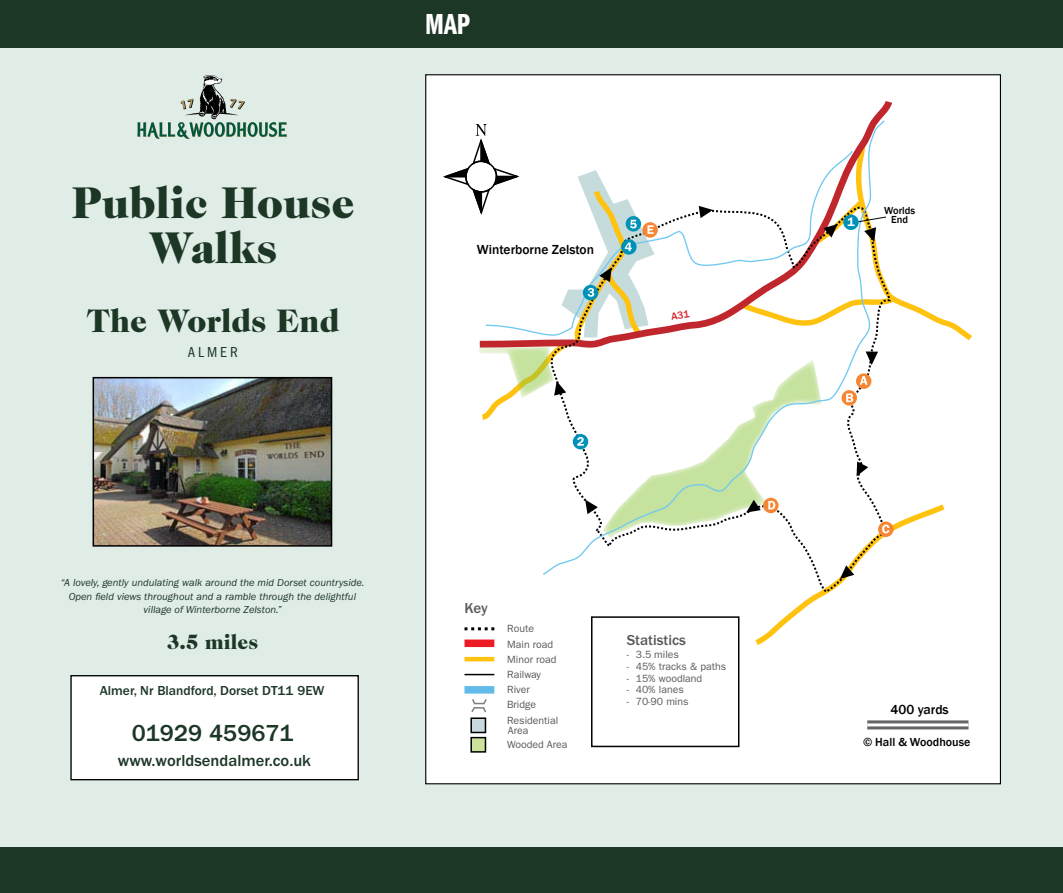
<style>
.page{position:relative;width:1063px;height:893px;background:#fff}
.page>*{position:absolute;margin:0;border:0;box-sizing:border-box;transform-origin:0 0}
.t1{font:900 45px/45px "Caslon 224 Std";color:#1d3727;text-align:center}
.t2{font:900 33px "Caslon 224 Std";color:#1d3727}
.t3{font:30px "ITC Franklin Gothic Std Dm Cp";color:#fff}
.t4{font:500 24px "ITC Franklin Gothic Std";color:#1d3727}
.t5{font:900 21px "Caslon 224 Std";color:#1d3727}
.t6{font:500 16.5px "ITC Franklin Gothic Std";color:#1d3727}
.t7{font:500 15px "ITC Franklin Gothic Std";color:#58595b}
.t8{font:condensed 15px "ITC Franklin Gothic Std";letter-spacing:.2em;color:#1d3727}
.t9{font:500 13.5px "ITC Franklin Gothic Std";color:#1d3727}
.t10{font:500 13.5px "Franklin Gothic";color:#000}
.t11{font:500 12px "Franklin Gothic";color:#000}
.t12{font:italic 10.5px/13.5px "ITC Franklin Gothic Std";color:#1d3727;text-align:center}
.t13{font:10.5px/15.6px "ITC Franklin Gothic Std";color:#58595b}
.t14{font:500 10.5px/9px "Franklin Gothic";color:#000;text-align:center}
</style>
<div class="page">
<div style="left:0;top:45px;width:1063px;height:807px;background:#e0ede6"></div>
<div style="left:0;top:0;width:1063px;height:47px;background:#1d3727"></div>
<div style="left:0;top:847px;width:1063px;height:46px;background:#1d3727"></div>
<img style="left:96px;top:380px;width:233px;height:164px">
<div style="left:93px;top:377px;width:239px;height:170px;border:2px solid #000"></div>
<div style="left:71px;top:676px;width:287px;height:104px;background:#fff"></div>
<div style="left:70px;top:675px;width:289px;height:105px;border:1px solid #000"></div>
<svg style="left:137px;top:75px;width:150px;height:64px"></svg>
<div style="left:426px;top:75px;width:574px;height:709px;background:#fff"></div>
<svg style="left:543px;top:119px;width:342px;height:456px"></svg>
<svg style="left:655px;top:149px;width:80px;height:188px"></svg>
<svg style="left:857px;top:461px;width:11px;height:15px"></svg>
<svg style="left:585px;top:500px;width:13px;height:14px"></svg>
<svg style="left:699px;top:206px;width:14px;height:12px"></svg>
<div style="left:856px;top:373px;width:15px;height:16px;background:#f68634;border-radius:50%"></div>
<svg style="left:860px;top:376px;width:8px;height:9px"></svg>
<div style="left:573px;top:434px;width:15px;height:15px;background:#0091b8;border-radius:50%"></div>
<svg style="left:577px;top:437px;width:7px;height:9px"></svg>
<svg style="left:842px;top:390px;width:15px;height:16px"></svg>
<svg style="left:846px;top:394px;width:7px;height:8px"></svg>
<svg style="left:763px;top:498px;width:16px;height:15px"></svg>
<svg style="left:746px;top:500px;width:199px;height:145px"></svg>
<svg style="left:642px;top:222px;width:16px;height:16px"></svg>
<svg style="left:443px;top:124px;width:212px;height:299px"></svg>
<div style="left:465px;top:639px;width:29px;height:8px;background:#ed1c24"></div>
<hr style="left:465px;top:657px;width:29px;height:4px;background:#ffc20e">
<div style="left:465px;top:686px;width:29px;height:8px;background:#61bbe9"></div>
<svg style="left:465px;top:674px;width:29px;height:1px"></svg>
<svg style="left:465px;top:627px;width:29px;height:3px"></svg>
<svg style="left:471px;top:699px;width:16px;height:14px"></svg>
<div style="left:471px;top:718px;width:14px;height:14px;background:#c8dade"></div>
<div style="left:470px;top:717px;width:16px;height:16px;border:2px solid #000"></div>
<div style="left:471px;top:738px;width:14px;height:14px;background:#cde29a"></div>
<div style="left:470px;top:737px;width:16px;height:16px;border:2px solid #000"></div>
<div style="left:851px;top:633px;width:136px;height:20px;background:#fff"></div>
<svg style="left:867px;top:720px;width:101px;height:9px"></svg>
<hr style="left:867px;top:723px;width:101px;height:3px;background:#fff">
<svg style="left:735px;top:138px;width:237px;height:227px"></svg>
<div style="left:591px;top:616px;width:148px;height:131px;border:2px solid #000"></div>
<svg style="left:671px;top:310px;width:19px;height:10px"></svg>
<p class="t1" style="left:72px;top:180px;width:284px">Public House<br>Walks</p>
<p class="t2" style="left:86px;top:302px;width:255px">The Worlds End</p>
<p class="t8" style="left:188px;top:343px;width:52px">ALMER</p>
<p class="t3" style="left:425px;top:8px;width:46px">MAP</p>
<p class="t10" style="left:477px;top:241px;width:119px">Winterborne Zelston</p>
<p class="t12" style="left:61px;top:576px;width:305px">“A lovely, gently undulating walk around the mid Dorset countryside.<br>Open field views throughout and a ramble through the delightful village of Winterborne Zelston.”</p>
<p class="t5" style="left:167px;top:629px;width:93px">3.5 miles</p>
<p class="t9" style="left:100px;top:683px;width:226px">Almer, Nr Blandford, Dorset DT11 9EW</p>
<p class="t4" style="left:132px;top:720px;width:163px">01929 459671</p>
<p class="t6" style="left:118px;top:751px;width:195px">www.worldsendalmer.co.uk</p>
<p class="t7" style="left:464px;top:600px;width:25px">Key</p>
<p class="t13" style="left:507px;top:621px;width:51px">Route<br>Main road<br>Minor road</p>
<p class="t13" style="left:507px;top:666px;width:35px">Railway<br>River</p>
<p class="t13" style="left:507px;top:696px;width:53px;line-height:16.4px">Bridge<br>Residential</p>
<p class="t13" style="left:507px;top:723px;width:62px;line-height:14px">Area<br>Wooded Area</p>
<p class="t7" style="left:627px;top:632px;width:61px">Statistics</p>
<p class="t13" style="left:627px;top:647px;width:54px">- miles</p>
<p class="t13" style="left:627px;top:659px;width:101px">- 45% tracks &amp; paths</p>
<p class="t13" style="left:627px;top:670px;width:77px">- 15% woodland</p>
<p class="t13" style="left:627px;top:682px;width:59px">- 40% lanes</p>
<p class="t13" style="left:627px;top:694px;width:63px">- 70-90 mins</p>
<p class="t13" style="left:636px;top:647px;width:17px">3.5</p>
<p class="t14" style="left:884px;top:206px;width:33px">Worlds<br>End</p>
<p class="t10" style="left:891px;top:701px;width:60px">400 yards</p>
<p class="t11" style="left:863px;top:735px;width:109px">© Hall &amp; Woodhouse</p>
</div>
